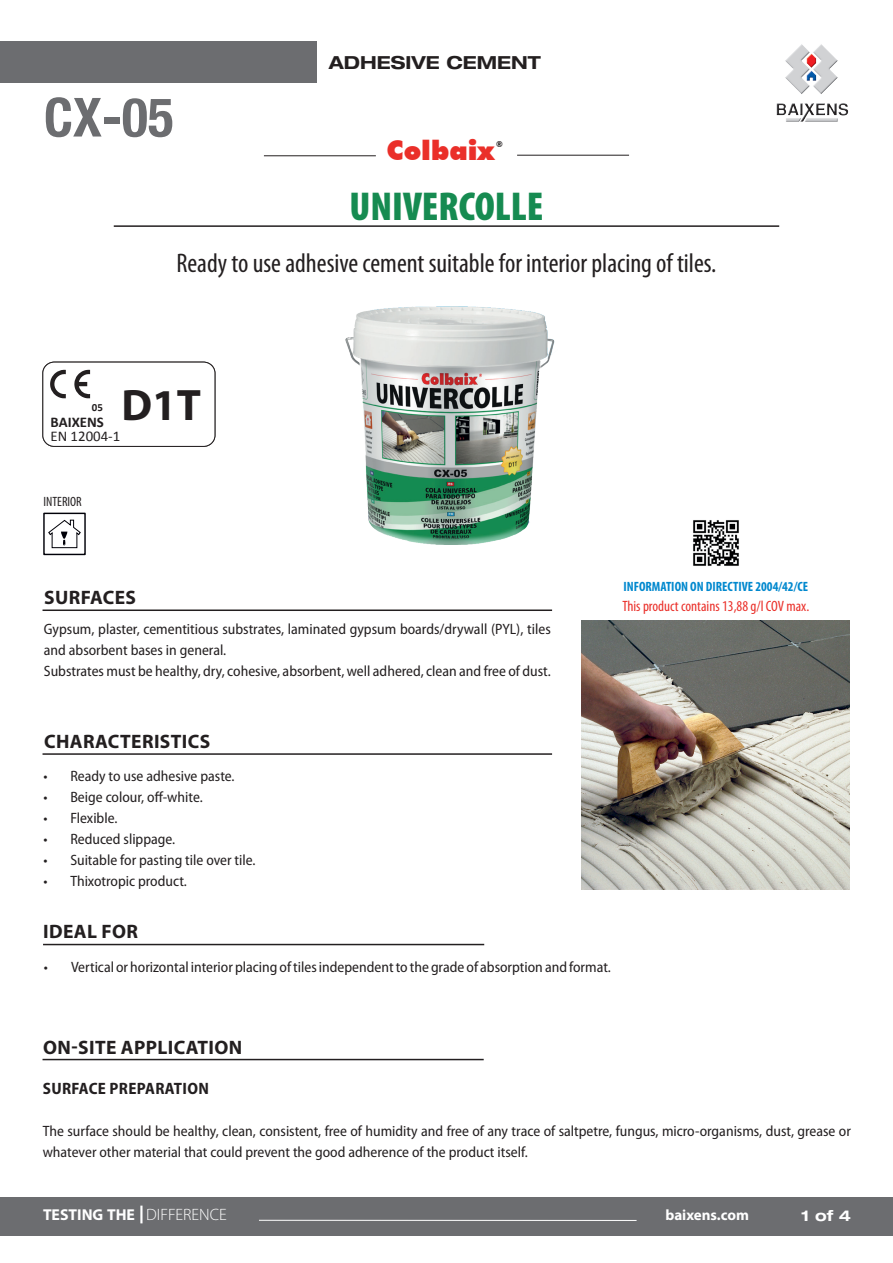
<style>
.page{position:relative;width:893px;height:1263px;background:#fff}
.page>*{position:absolute;margin:0;border:0;box-sizing:border-box;transform-origin:0 0}
.t1{font:700 condensed 54px "Helvetica Neue";color:#6c6d70}
.t2{font:700 44.25px "Myriad Pro";color:#231f20}
.t3{font:900 condensed 40.5px "Myriad Pro";color:#168b51}
.t4{font:condensed 27px "Myriad Pro";color:#231f20}
.t5{font:900 27px "Futura BT";color:#ea2f29}
.t6{font:700 19.5px "Myriad Pro";letter-spacing:.02em;color:#231f20}
.t7{font:700 expanded 18px "Helvetica Neue";color:#231f20}
.t8{font:700 semi-condensed 16.5px "Myriad Pro";letter-spacing:.02em;color:#231f20}
.t9{font:700 15.75px "Myriad Pro";color:#fff}
.t10{font:semi-condensed 15px/21px "Myriad Pro";color:#231f20}
.t11{font:condensed 15px "Myriad Pro";color:#ea2f29}
.t12{font:700 15px "Myriad Pro";color:#fff}
.t13{font:700 expanded 15px "Helvetica Neue";color:#fff}
.t14{font:14.85px "Calibri";color:#231f20}
.t15{font:700 14.85px "Calibri";color:#231f20}
.t16{font:700 condensed 13.5px "Myriad Pro";color:#0088ce}
.t17{font:condensed 13.5px "Myriad Pro";color:#231f20}
.t18{font:700 10.95px "Calibri";color:#231f20}
.t19{font:900 8.1px "Futura BT";color:#231f20}
.s1{font-weight:300;font-size:16.5px}
</style>
<div class="page">
<div style="left:0;top:42px;width:316px;height:41px;background:#6c6d70"></div>
<hr style="left:114px;top:225px;width:665px;height:2px;background:#231f20">
<img style="left:776px;top:44px;width:73px;height:78px">
<hr style="left:517px;top:155px;width:112px;height:1px;background:#231f20">
<hr style="left:264px;top:156px;width:112px;height:1px;background:#231f20">
<div style="left:0;top:1196px;width:893px;height:39px;background:#6c6d70"></div>
<hr style="left:140px;top:1205px;width:3px;height:18px;background:#fff">
<hr style="left:259px;top:1220px;width:378px;height:1px;background:#fff">
<hr style="left:43px;top:609px;width:509px;height:2px;background:#231f20">
<hr style="left:43px;top:753px;width:509px;height:2px;background:#231f20">
<hr style="left:43px;top:944px;width:441px;height:1px;background:#231f20">
<hr style="left:43px;top:1059px;width:441px;height:1px;background:#231f20">
<div style="left:43px;top:513px;width:43px;height:42px;border:1px solid #000008"></div>
<svg style="left:48px;top:519px;width:33px;height:29px"></svg>
<img style="left:345px;top:306px;width:210px;height:238px">
<img style="left:582px;top:621px;width:268px;height:268px">
<img style="left:693px;top:520px;width:46px;height:46px">
<div style="left:42px;top:362px;width:173px;height:85px;background:#fff;border:1px solid #231f20;border-radius:11px"></div>
<svg style="left:74px;top:370px;width:16px;height:28px"></svg>
<svg style="left:50px;top:370px;width:16px;height:28px"></svg>
<h1 class="t1" style="left:44px;top:85px;width:131px">CX-05</h1>
<p class="t7" style="left:329px;top:51px;width:213px">ADHESIVE CEMENT</p>
<h3 class="t5" style="left:386px;top:134px;width:110px">Colbaix</h3>
<p class="t19" style="left:496px;top:139px;width:8px">®</p>
<h3 class="t3" style="left:349px;top:184px;width:196px">UNIVERCOLLE</h3>
<h3 class="t4" style="left:176px;top:247px;width:542px">Ready to use adhesive cement suitable for interior placing of tiles.</h3>
<h2 class="t2" style="left:122px;top:376px;width:81px">D1T</h2>
<p class="t18" style="left:92px;top:400px;width:13px">05</p>
<p class="t15" style="left:51px;top:412px;width:55px">BAIXENS</p>
<p class="t14" style="left:51px;top:427px;width:71px">EN 12004-1</p>
<p class="t17" style="left:44px;top:494px;width:40px">INTERIOR</p>
<h3 class="t6" style="left:44px;top:585px;width:93px">SURFACES</h3>
<p class="t10" style="left:44px;top:619px;width:508px">Gypsum, plaster, cementitious substrates, laminated gypsum boards/drywall (PYL), tiles and absorbent bases in general.<br>Substrates must be healthy, dry, cohesive, absorbent, well adhered, clean and free of dust.</p>
<p class="t16" style="left:623px;top:578px;width:186px">INFORMATION ON DIRECTIVE 2004/42/CE</p>
<p class="t11" style="left:622px;top:597px;width:188px">This product contains 13,88 g/l COV max.</p>
<h3 class="t6" style="left:44px;top:728px;width:168px">CHARACTERISTICS</h3>
<p class="t10" style="left:43px;top:766px;width:193px">• Ready to use adhesive paste.</p>
<p class="t10" style="left:43px;top:787px;width:161px">• Beige colour, off-white.</p>
<p class="t10" style="left:43px;top:808px;width:76px">• Flexible.</p>
<p class="t10" style="left:43px;top:829px;width:133px">• Reduced slippage.</p>
<p class="t10" style="left:43px;top:850px;width:214px">• Suitable for pasting tile over tile.</p>
<p class="t10" style="left:43px;top:871px;width:145px">• Thixotropic product.</p>
<h3 class="t6" style="left:43px;top:918px;width:96px">IDEAL FOR</h3>
<p class="t10" style="left:44px;top:957px;width:568px">• Vertical or horizontal interior placing of tiles independent to the grade of absorption and format.</p>
<h3 class="t6" style="left:43px;top:1034px;width:201px">ON-SITE APPLICATION</h3>
<p class="t8" style="left:43px;top:1079px;width:168px">SURFACE PREPARATION</p>
<p class="t10" style="left:43px;top:1120px;width:810px">The surface should be healthy, clean, consistent, free of humidity and free of any trace of saltpetre, fungus, micro-organisms, dust, grease or whatever other material that could prevent the good adherence of the product itself.</p>
<p class="t9" style="left:43px;top:1204px;width:185px">TESTING THE <span class="s1">DIFFERENCE</span></p>
<p class="t12" style="left:665px;top:1205px;width:85px">baixens.com</p>
<p class="t13" style="left:801px;top:1206px;width:51px">1 of 4</p>
</div>
